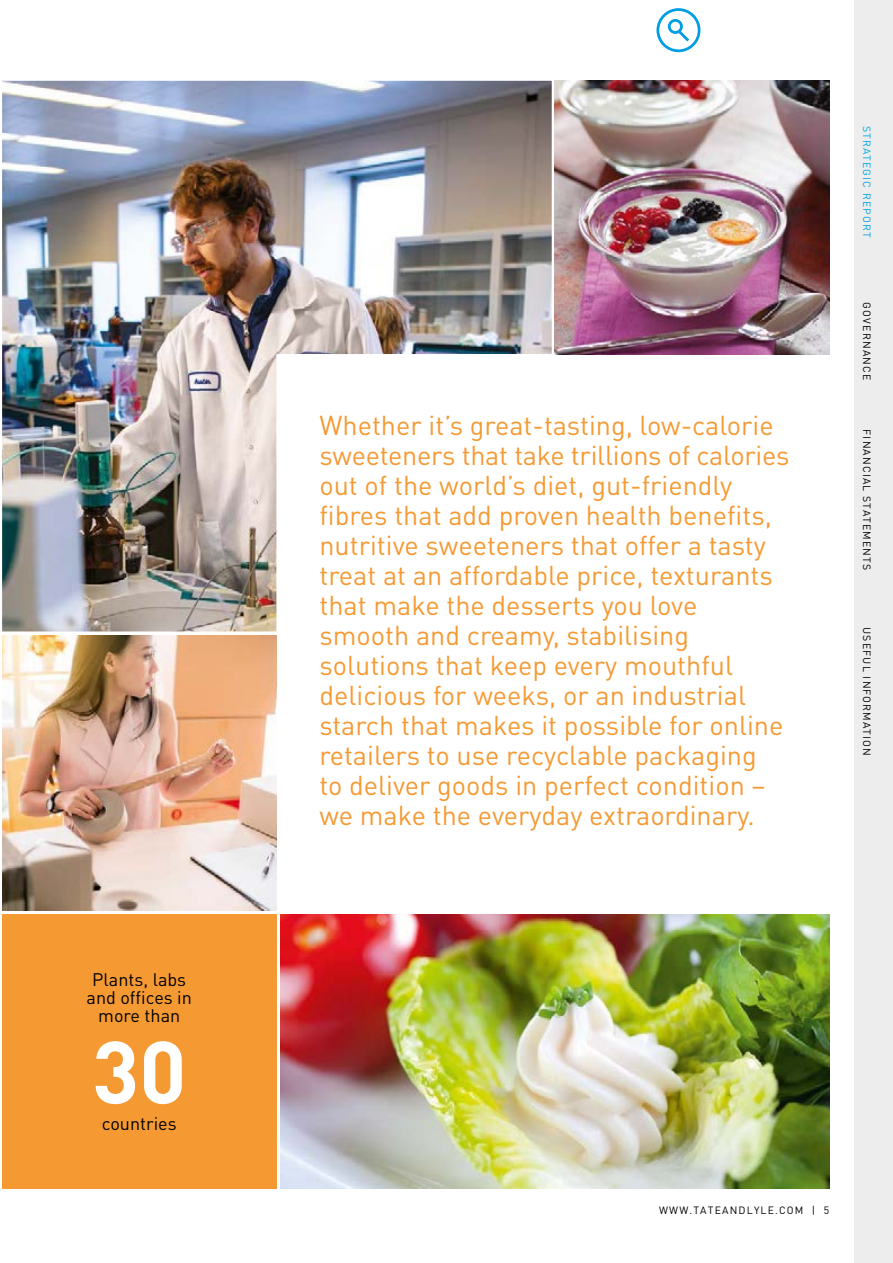
<style>
.page{position:relative;width:893px;height:1263px;background:#fff}
.page>*{position:absolute;margin:0;border:0;box-sizing:border-box;transform-origin:0 0}
.t1{font:700 87px "DINOT";color:#fff}
.t2{font:27px/30px "DINOT";color:#f59a33}
.t3{font:18px/18px "DINOT";color:#000;text-align:center}
.t4{font:10.5px "DINOT";letter-spacing:.11em;color:#000}
.t5{font:10.5px "DINOT";letter-spacing:.11em;color:#00a7e3}
</style>
<div class="page">
<div style="left:2px;top:914px;width:274px;height:274px;background:#f59a33"></div>
<img style="left:2px;top:81px;width:550px;height:550px">
<img style="left:281px;top:914px;width:548px;height:274px">
<img style="left:555px;top:81px;width:274px;height:273px">
<img style="left:2px;top:636px;width:274px;height:274px">
<div style="left:855px;top:0;width:38px;height:1263px;background:#ededed"></div>
<svg style="left:656px;top:8px;width:45px;height:45px"></svg>
<p class="t3" style="left:87px;top:970px;width:107px">Plants, labs and offices in more than</p>
<h1 class="t1" style="left:92px;top:1013px;width:96px">30</h1>
<p class="t3" style="left:102px;top:1114px;width:76px">countries</p>
<p class="t2" style="left:319px;top:409px;width:471px">Whether it’s great-tasting, low-calorie sweeteners that take trillions of calories out of the world’s diet, gut-friendly fibres that add proven health benefits, nutritive sweeteners that offer a tasty treat at an affordable price, texturants that make the desserts you love smooth and creamy, stabilising solutions that keep every mouthful delicious for weeks, or an industrial starch that makes it possible for online retailers to use recyclable packaging<br>to deliver goods in perfect condition – we make the everyday extraordinary.</p>
<p class="t5" style="left:874px;top:126px;width:114px;rotate:90deg">STRATEGIC REPORT</p>
<p class="t4" style="left:874px;top:302px;width:79px;rotate:90deg">GOVERNANCE</p>
<p class="t4" style="left:874px;top:429px;width:142px;rotate:90deg">FINANCIAL STATEMENTS</p>
<p class="t4" style="left:874px;top:627px;width:130px;rotate:90deg">USEFUL INFORMATION</p>
<p class="t4" style="left:659px;top:1203px;width:172px">WWW.TATEANDLYLE.COM | 5</p>
</div>
